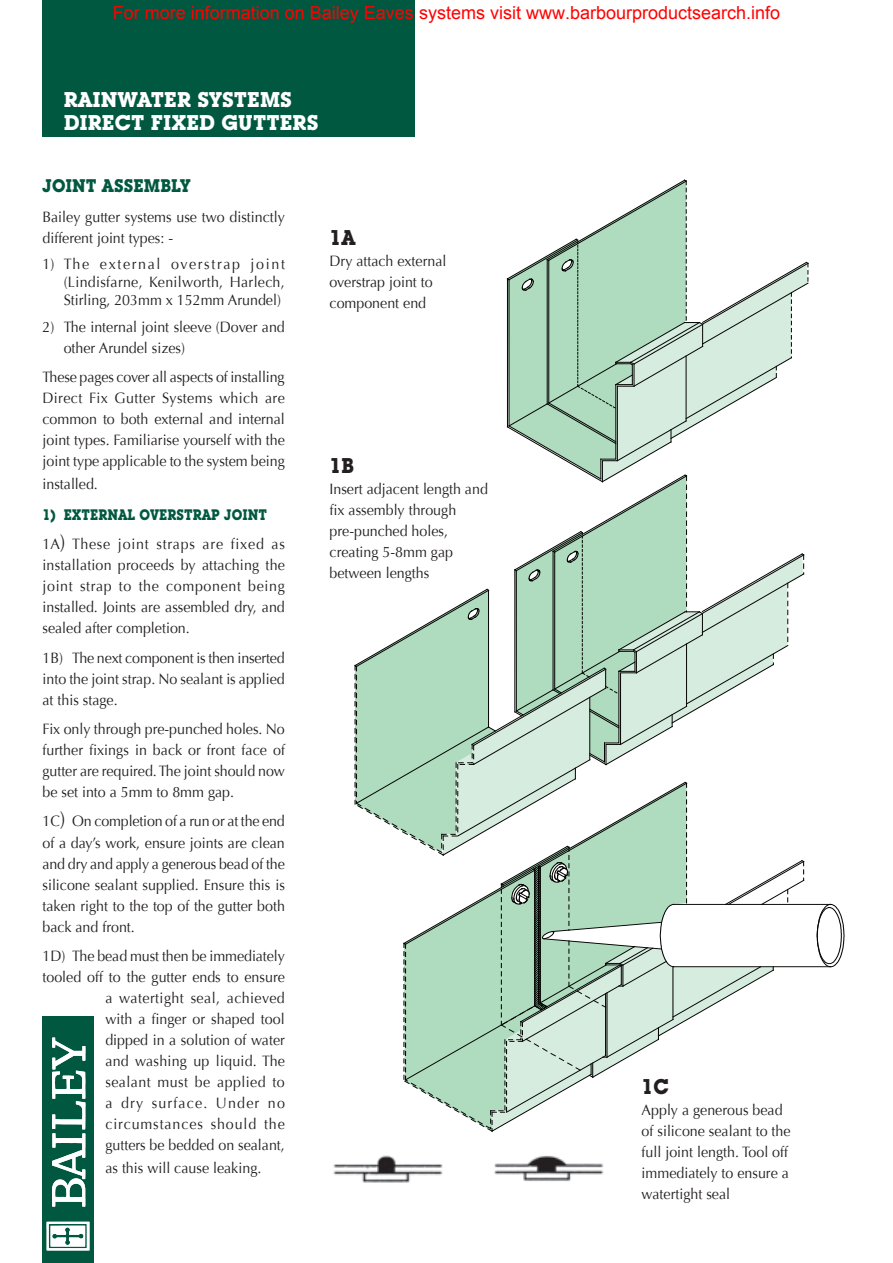
<style>
.page{position:relative;width:893px;height:1263px;background:#fff}
.page>*{position:absolute;margin:0;border:0;box-sizing:border-box;transform-origin:0 0}
.t1{font:700 21px/22.5px "Lubalin Graph IT Cby BT";color:#fff}
.t2{font:700 21px "Lubalin Graph IT Cby BT";color:#231f20;scale:.95 1}
.t3{font:18px "Arial";color:#f00}
.t4{font:700 18px "Lubalin Graph IT Cby BT";color:#005840;scale:.95 1}
.t5{font:15px/21px "Optima";color:#231f20;text-align:justify;scale:.95 1}
.t6{font:700 15px "Lubalin Graph IT Cby BT";color:#005840;scale:.9 1}
.s1{font-size:21px}
</style>
<div class="page">
<hr style="left:674px;top:904px;width:157px;height:1px;background:#040503">
<hr style="left:674px;top:966px;width:157px;height:1px;background:#040503">
<svg style="left:816px;top:904px;width:29px;height:63px"></svg>
<svg style="left:354px;top:179px;width:455px;height:953px"></svg>
<div style="left:767px;top:439px;width:23px;height:45px;background:#fff"></div>
<div style="left:42px;top:0;width:373px;height:136px;background:#005840"></div>
<div style="left:42px;top:1016px;width:51px;height:247px;background:#005840"></div>
<img style="left:47px;top:1037px;width:42px;height:213px">
<div style="left:683px;top:1078px;width:25px;height:36px;background:#fff"></div>
<div style="left:765px;top:442px;width:22px;height:28px;background:#fff"></div>
<img style="left:492px;top:1155px;width:113px;height:31px">
<img style="left:330px;top:1155px;width:115px;height:31px">
<div style="left:720px;top:798px;width:22px;height:20px;background:#fff"></div>
<div style="left:744px;top:807px;width:41px;height:31px;background:#fff"></div>
<div style="left:693px;top:1062px;width:67px;height:58px;background:#fff"></div>
<p class="t3" style="left:113px;top:1px;width:669px">For more information on Bailey Eaves systems visit www.barbourproductsearch.info</p>
<h1 class="t1" style="left:64px;top:88px;width:256px">RAINWATER SYSTEMS<br>DIRECT FIXED GUTTERS</h1>
<p class="t4" style="left:42px;top:175px;width:36px">JOINT</p>
<p class="t4" style="left:102px;top:175px;width:26px">ASSEMB</p>
<p class="t4" style="left:171px;top:175px;width:22px">LY</p>
<p class="t5" style="left:42px;top:206px;width:257px">Bailey gutter systems use two distinctly different joint types: -</p>
<p class="t5" style="left:64px;top:255px;width:234px;line-height:18px;text-indent:-21px">1) The external overstrap joint (Lindisfarne, Kenilworth, Harlech, Stirling, 203mm x 152mm Arundel)</p>
<p class="t5" style="left:64px;top:316px;width:234px;text-indent:-21px">2) The internal joint sleeve (Dover and other Arundel sizes)</p>
<p class="t5" style="left:42px;top:367px;width:257px">These pages cover all aspects of installing Direct Fix Gutter Systems which are common to both external and internal joint types. Familiarise yourself with the joint type applicable to the system being</p>
<p class="t5" style="left:42px;top:473px;width:60px">installed.</p>
<p class="t6" style="left:42px;top:505px;width:30px">1) EXTERNA</p>
<p class="t6" style="left:128px;top:505px;width:138px">L OVERSTRAP JOINT</p>
<p class="t5" style="left:42px;top:534px;width:257px">1A<span class="s1">)</span> These joint straps are fixed as installation proceeds by attaching the joint strap to the component being installed. Joints are assembled dry, and sealed after completion.</p>
<p class="t5" style="left:42px;top:647px;width:257px">1B) The next component is then inserted into the joint strap. No sealant is applied at this stage.</p>
<p class="t5" style="left:42px;top:719px;width:257px">Fix only through pre-punched holes. No further fixings in back or front face of gutter are required. The joint should now be set into a 5mm to 8mm gap.</p>
<p class="t5" style="left:42px;top:811px;width:257px">1C<span class="s1">)</span> On completion of a run or at the end of a day’s work, ensure joints are clean and dry and apply a generous bead of the silicone sealant supplied. Ensure this is taken right to the top of the gutter both back and front.</p>
<p class="t5" style="left:42px;top:945px;width:257px;text-align:right">1D) The bead must then be immediately tooled off to the gutter ends to ensure a watertight seal, achieved<br>with a finger or shaped tool<br>dipped in a solution of water<br>and washing up liquid. The<br>sealant must be applied to<br>a dry surface. Under no circumstances should the<br>gutters be bedded on sealant,</p>
<p class="t5" style="left:105px;top:1157px;width:166px">as this will cause leaking.</p>
<h1 class="t2" style="left:330px;top:225px;width:29px">1A</h1>
<p class="t5" style="left:330px;top:251px;width:125px;text-align:left">Dry attach external overstrap joint to component end</p>
<h1 class="t2" style="left:330px;top:452px;width:27px">1B</h1>
<p class="t5" style="left:330px;top:478px;width:168px;text-align:left">Insert adjacent length and fix assembly through pre-punched holes, creating 5-8mm gap between lengths</p>
<h1 class="t2" style="left:642px;top:1073px;width:30px">1C</h1>
<p class="t5" style="left:642px;top:1099px;width:158px;text-align:left">Apply a generous bead of silicone sealant to the full joint length. Tool off immediately to ensure a watertight seal</p>
</div>
